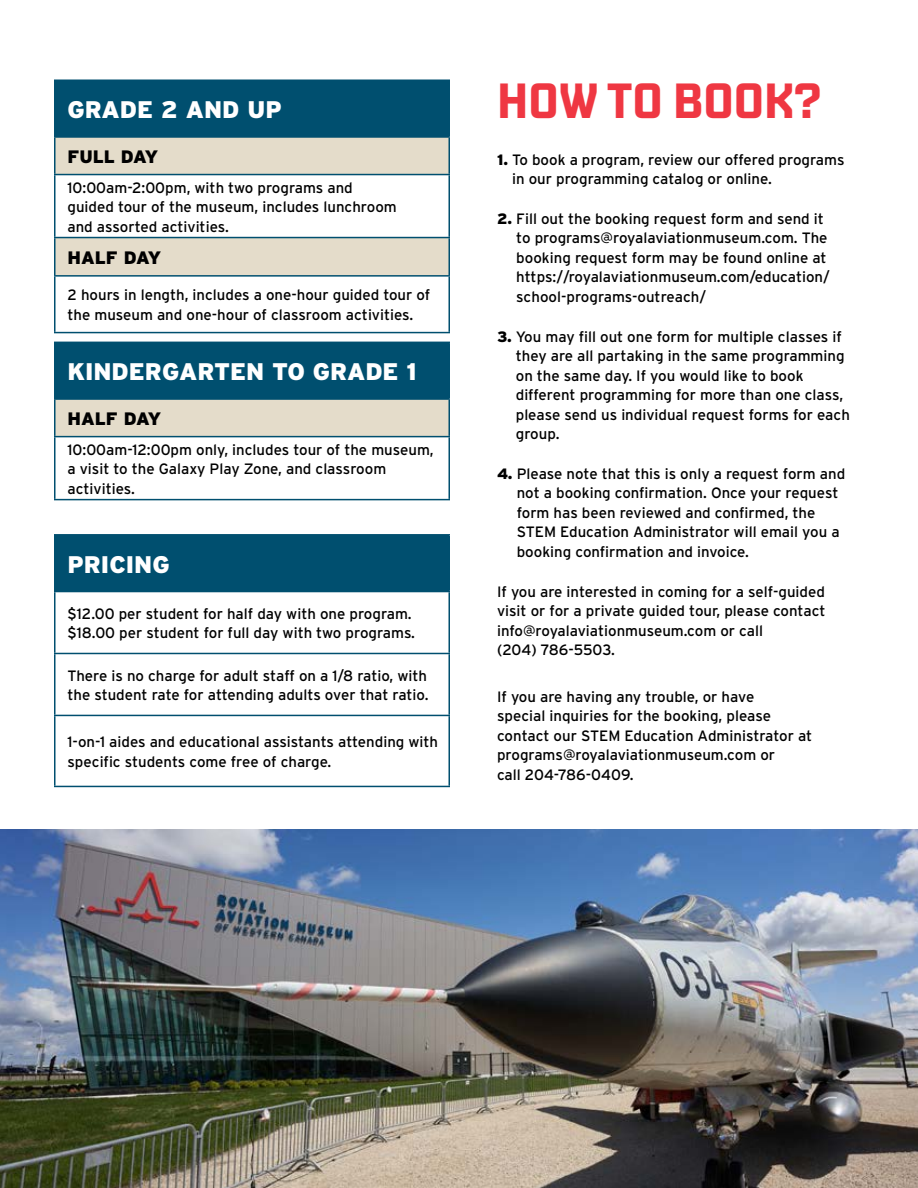
<style>
.page{position:relative;width:918px;height:1188px;background:#fff}
.page>*{position:absolute;margin:0;border:0;box-sizing:border-box;transform-origin:0 0}
.t1{font:700 49.5px "Shentox";color:#ef3742}
.t2{font:900 24px "Interstate";color:#fff}
.t3{font:900 18px "Interstate";color:#000}
.t4{font:15px/19.5px "Interstate";color:#000}
.s1{font-weight:900}
</style>
<div class="page">
<img style="left:0;top:830px;width:918px;height:358px">
<div style="left:55px;top:80px;width:394px;height:57px;background:#004f6f"></div>
<svg style="left:56px;top:138px;width:392px;height:137px;fill:#e4dcca"></svg>
<hr style="left:54px;top:80px;width:396px;height:1px;background:#004f6f">
<hr style="left:54px;top:81px;width:2px;height:55px;background:#004f6f">
<hr style="left:448px;top:81px;width:2px;height:55px;background:#004f6f">
<hr style="left:54px;top:136px;width:396px;height:2px;background:#004f6f">
<hr style="left:54px;top:138px;width:2px;height:36px;background:#004f6f">
<hr style="left:448px;top:138px;width:2px;height:36px;background:#004f6f">
<hr style="left:54px;top:174px;width:396px;height:1px;background:#004f6f">
<hr style="left:54px;top:175px;width:2px;height:62px;background:#004f6f">
<hr style="left:448px;top:175px;width:2px;height:62px;background:#004f6f">
<hr style="left:54px;top:237px;width:396px;height:1px;background:#004f6f">
<hr style="left:54px;top:238px;width:2px;height:37px;background:#004f6f">
<hr style="left:448px;top:238px;width:2px;height:37px;background:#004f6f">
<hr style="left:54px;top:275px;width:396px;height:2px;background:#004f6f">
<hr style="left:54px;top:277px;width:2px;height:55px;background:#004f6f">
<hr style="left:448px;top:277px;width:2px;height:55px;background:#004f6f">
<hr style="left:54px;top:332px;width:396px;height:1px;background:#004f6f">
<div style="left:55px;top:535px;width:394px;height:57px;background:#004f6f"></div>
<hr style="left:54px;top:534px;width:396px;height:2px;background:#004f6f">
<hr style="left:54px;top:536px;width:2px;height:55px;background:#004f6f">
<hr style="left:448px;top:536px;width:2px;height:55px;background:#004f6f">
<hr style="left:54px;top:591px;width:396px;height:1px;background:#004f6f">
<hr style="left:54px;top:592px;width:2px;height:61px;background:#004f6f">
<hr style="left:448px;top:592px;width:2px;height:61px;background:#004f6f">
<hr style="left:54px;top:653px;width:396px;height:1px;background:#004f6f">
<hr style="left:54px;top:654px;width:2px;height:61px;background:#004f6f">
<hr style="left:448px;top:654px;width:2px;height:61px;background:#004f6f">
<hr style="left:54px;top:715px;width:396px;height:1px;background:#004f6f">
<hr style="left:54px;top:716px;width:2px;height:70px;background:#004f6f">
<hr style="left:448px;top:716px;width:2px;height:70px;background:#004f6f">
<hr style="left:54px;top:786px;width:396px;height:1px;background:#004f6f">
<div style="left:55px;top:342px;width:394px;height:57px;background:#004f6f"></div>
<div style="left:55px;top:399px;width:394px;height:38px;background:#e4dcca"></div>
<hr style="left:54px;top:342px;width:396px;height:1px;background:#004f6f">
<hr style="left:54px;top:343px;width:2px;height:55px;background:#004f6f">
<hr style="left:448px;top:343px;width:2px;height:55px;background:#004f6f">
<hr style="left:54px;top:398px;width:396px;height:2px;background:#004f6f">
<hr style="left:54px;top:400px;width:2px;height:36px;background:#004f6f">
<hr style="left:448px;top:400px;width:2px;height:36px;background:#004f6f">
<hr style="left:54px;top:436px;width:396px;height:1px;background:#004f6f">
<hr style="left:54px;top:437px;width:2px;height:62px;background:#004f6f">
<hr style="left:448px;top:437px;width:2px;height:62px;background:#004f6f">
<hr style="left:54px;top:499px;width:396px;height:1px;background:#004f6f">
<h2 class="t2" style="left:68px;top:96px;width:216px">GRADE 2 AND UP</h2>
<p class="t3" style="left:68px;top:146px;width:92px">FULL DAY</p>
<p class="t4" style="left:68px;top:177px;width:331px">10:00am-2:00pm, with two programs and guided tour of the museum, includes lunchroom and assorted activities.</p>
<p class="t3" style="left:68px;top:247px;width:95px">HALF DAY</p>
<p class="t4" style="left:68px;top:285px;width:364px">2 hours in length, includes a one-hour guided tour of the museum and one-hour of classroom activities.</p>
<h2 class="t2" style="left:68px;top:358px;width:351px">KINDERGARTEN TO GRADE 1</h2>
<p class="t3" style="left:68px;top:408px;width:95px">HALF DAY</p>
<p class="t4" style="left:68px;top:439px;width:368px">10:00am-12:00pm only, includes tour of the museum, a visit to the Galaxy Play Zone, and classroom activities.</p>
<h2 class="t2" style="left:68px;top:551px;width:104px">PRICING</h2>
<p class="t4" style="left:68px;top:604px;width:349px">$12.00 per student for half day with one program. $18.00 per student for full day with two programs.</p>
<p class="t4" style="left:68px;top:666px;width:363px">There is no charge for adult staff on a 1/8 ratio, with the student rate for attending adults over that ratio.</p>
<p class="t4" style="left:68px;top:732px;width:372px">1-on-1 aides and educational assistants attending with specific students come free of charge.</p>
<h1 class="t1" style="left:497px;top:72px;width:326px">HOW TO BOOK?</h1>
<p class="t4" style="left:512px;top:149px;width:334px;text-indent:-15px"><span class="s1">1.</span> To book a program, review our offered programs in our programming catalog or online.</p>
<p class="t4" style="left:516px;top:209px;width:315px;text-indent:-19px"><span class="s1">2.</span> Fill out the booking request form and send it to programs@royalaviationmuseum.com. The booking request form may be found online at https://royalaviationmuseum.com/education/ school-programs-outreach/</p>
<p class="t4" style="left:516px;top:326px;width:336px;text-indent:-19px"><span class="s1">3.</span> You may fill out one form for multiple classes if they are all partaking in the same programming on the same day. If you would like to book different programming for more than one class, please send us individual request forms for each group.</p>
<p class="t4" style="left:517px;top:464px;width:330px;text-indent:-20px"><span class="s1">4.</span> Please note that this is only a request form and not a booking confirmation. Once your request form has been reviewed and confirmed, the STEM Education Administrator will email you a booking confirmation and invoice.</p>
<p class="t4" style="left:497px;top:581px;width:330px">If you are interested in coming for a self-guided visit or for a private guided tour, please contact info@royalaviationmuseum.com or call<br>(204) 786-5503.</p>
<p class="t4" style="left:497px;top:686px;width:317px">If you are having any trouble, or have<br>special inquiries for the booking, please contact our STEM Education Administrator at programs@royalaviationmuseum.com or<br>call 204-786-0409.</p>
</div>
